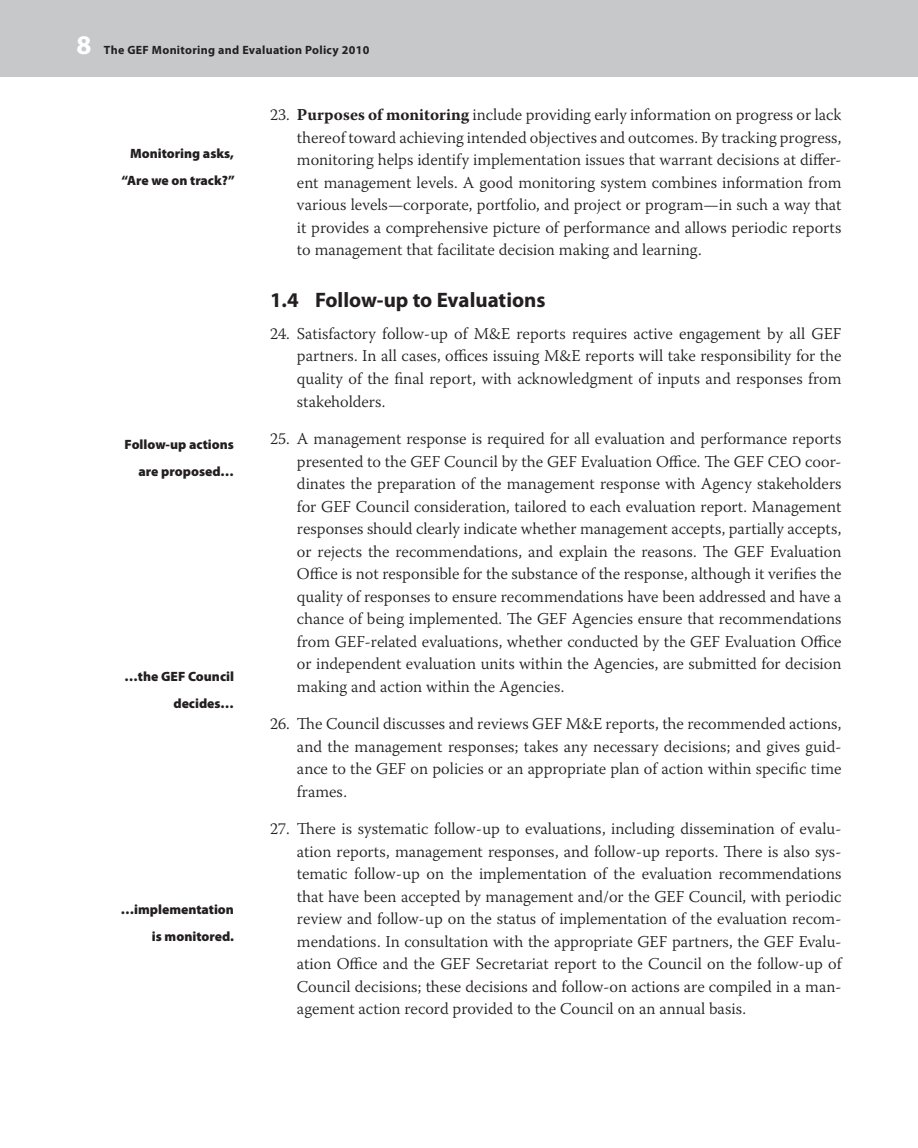
<style>
.page{position:relative;width:918px;height:1148px;background:#fff}
.page>*{position:absolute;margin:0;border:0;box-sizing:border-box;transform-origin:0 0}
.t1{font:700 27px "Myriad Pro";color:#fff}
.t2{font:700 21px "Myriad Pro";color:#231f20}
.t3{font:300 16.5px/22.5px "Warnock Pro";color:#231f20;text-align:justify}
.t4{font:900 13.5px/27px "Myriad Pro";color:#231f20;text-align:right}
.t5{font:700 12px "Myriad Pro";letter-spacing:.025em;color:#231f20}
.s1{font-weight:700}
</style>
<div class="page">
<div style="left:0;top:0;width:918px;height:76px;background:#c7c8ca"></div>
<h1 class="t1" style="left:76px;top:27px;width:16px">8</h1>
<p class="t5" style="left:104px;top:42px;width:267px">The GEF Monitoring and Evaluation Policy 2010</p>
<p class="t4" style="left:121px;top:139px;width:115px;text-align:center">Monitoring asks, “Are we on track?”</p>
<p class="t4" style="left:125px;top:430px;width:111px">Follow-up actions are proposed…</p>
<p class="t4" style="left:124px;top:662px;width:111px">…the GEF Council decides…</p>
<p class="t4" style="left:121px;top:895px;width:115px">…implementation is monitored.</p>
<p class="t3" style="left:297px;top:103px;width:546px;text-indent:-27px">23. <span class="s1">Purposes of monitoring</span> include providing early information on progress or lack thereof toward achieving intended objectives and outcomes. By tracking progress, monitoring helps identify implementation issues that warrant decisions at differ&shy;ent management levels. A good monitoring system combines information from various levels—corporate, portfolio, and project or program—in such a way that it provides a comprehensive picture of performance and allows periodic reports to management that facilitate decision making and learning.</p>
<p class="t2" style="left:270px;top:287px;width:277px">1.4 Follow-up to Evaluations</p>
<p class="t3" style="left:297px;top:322px;width:546px;text-indent:-27px">24. Satisfactory follow-up of M&amp;E reports requires active engagement by all GEF partners. In all cases, offices issuing M&amp;E reports will take responsibility for the quality of the final report, with acknowledgment of inputs and responses from stakeholders.</p>
<p class="t3" style="left:297px;top:427px;width:546px;text-indent:-27px">25. A management response is required for all evaluation and performance reports presented to the GEF Council by the GEF Evaluation Office. The GEF CEO coor&shy;dinates the preparation of the management response with Agency stakeholders for GEF Council consideration, tailored to each evaluation report. Management responses should clearly indicate whether management accepts, partially accepts, or rejects the recommendations, and explain the reasons. The GEF Evaluation Office is not responsible for the substance of the response, although it verifies the quality of responses to ensure recommendations have been addressed and have a chance of being implemented. The GEF Agencies ensure that recommendations from GEF-related evaluations, whether conducted by the GEF Evaluation Office or independent evaluation units within the Agencies, are submitted for decision making and action within the Agencies.</p>
<p class="t3" style="left:297px;top:712px;width:546px;text-indent:-27px">26. The Council discusses and reviews GEF M&amp;E reports, the recommended actions, and the management responses; takes any necessary decisions; and gives guid&shy;ance to the GEF on policies or an appropriate plan of action within specific time frames.</p>
<p class="t3" style="left:297px;top:817px;width:546px;text-indent:-27px">27. There is systematic follow-up to evaluations, including dissemination of evalu&shy;ation reports, management responses, and follow-up reports. There is also sys&shy;tematic follow-up on the implementation of the evaluation recommendations that have been accepted by management and/or the GEF Council, with periodic review and follow-up on the status of implementation of the evaluation recom&shy;mendations. In consultation with the appropriate GEF partners, the GEF Evalu&shy;ation Office and the GEF Secretariat report to the Council on the follow-up of Council decisions; these decisions and follow-on actions are compiled in a man&shy;agement action record provided to the Council on an annual basis.</p>
</div>
